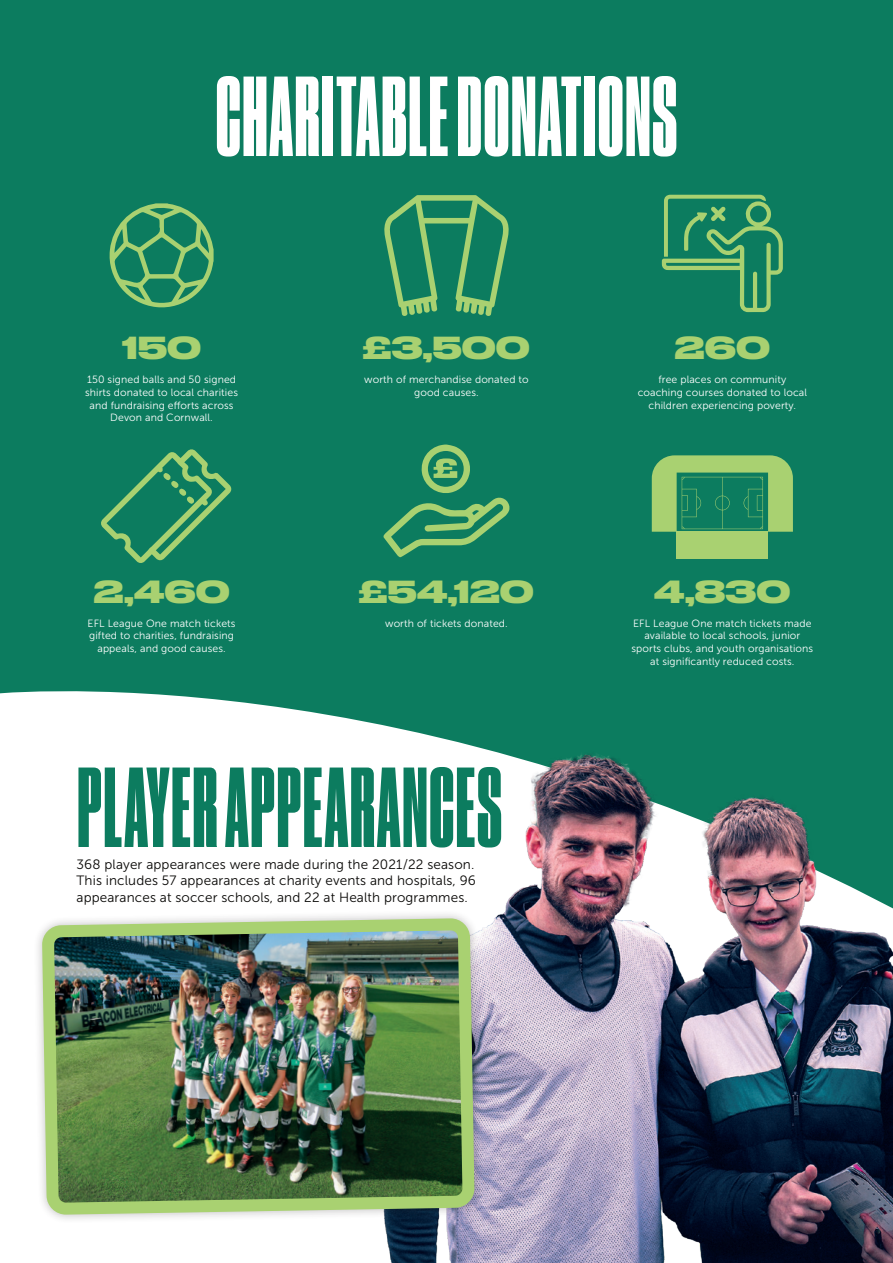
<style>
.page{position:relative;width:893px;height:1263px;background:#0c7c5f}
.page>*{position:absolute;margin:0;border:0;box-sizing:border-box;transform-origin:0 0}
.t1{font:106.8px "Druk X Condensed Super";letter-spacing:.02em;color:#fff}
.t2{font:106.8px "Druk X Condensed Super";letter-spacing:.02em;color:#0c7c5f}
.t3{font:700 30px "Druk Wide";color:#a9d171}
.t4{font:13.5px/16.2px "Museo Sans 300";letter-spacing:.01em;color:#080705;text-align:justify}
.t5{font:10.5px/12.6px "Museo Sans 300";letter-spacing:.01em;color:#fff;text-align:center}
</style>
<div class="page">
<div style="left:0;top:691px;width:366px;height:572px;background:#fff"></div>
<img style="left:366px;top:721px;width:527px;height:542px">
<div style="left:33px;top:909px;width:451px;height:315px;background:#231f20;opacity:.3"></div>
<img style="left:41px;top:919px;width:435px;height:294px">
<svg style="left:652px;top:455px;width:141px;height:77px"></svg>
<div style="left:677px;top:532px;width:91px;height:27px;background:#a9d171"></div>
<svg style="left:109px;top:203px;width:105px;height:105px"></svg>
<svg style="left:384px;top:195px;width:125px;height:121px"></svg>
<svg style="left:662px;top:195px;width:121px;height:117px"></svg>
<svg style="left:101px;top:449px;width:131px;height:114px"></svg>
<svg style="left:384px;top:445px;width:125px;height:112px"></svg>
<p class="t1" style="left:216px;top:55px;width:462px">CHARITABLE DONATIONS</p>
<p class="t3" style="left:122px;top:323px;width:81px">150</p>
<p class="t5" style="left:85px;top:374px;width:154px">150 signed balls and 50 signed shirts donated to local charities and fundraising efforts across<br>Devon and Cornwall.</p>
<p class="t3" style="left:93px;top:567px;width:138px">2,460</p>
<p class="t5" style="left:88px;top:617px;width:149px">EFL League One match tickets gifted to charities, fundraising appeals, and good causes.</p>
<p class="t3" style="left:363px;top:323px;width:169px">£3,500</p>
<p class="t5" style="left:364px;top:374px;width:166px">worth of merchandise donated to good causes.</p>
<p class="t3" style="left:359px;top:567px;width:177px">£54,120</p>
<p class="t5" style="left:385px;top:617px;width:124px">worth of tickets donated.</p>
<p class="t2" style="left:78px;top:746px;width:426px">PLAYER APPEARANCES</p>
<p class="t4" style="left:77px;top:856px;width:401px">368 player appearances were made during the 2021/22 season.<br>This includes 57 appearances at charity events and hospitals, 96 appearances at soccer schools, and 22 at Health programmes.</p>
<p class="t3" style="left:675px;top:323px;width:97px">260</p>
<p class="t5" style="left:638px;top:374px;width:171px">free places on community coaching courses donated to local children experiencing poverty.</p>
<p class="t3" style="left:654px;top:567px;width:138px">4,830</p>
<p class="t5" style="left:631px;top:617px;width:183px">EFL League One match tickets made available to local schools, junior sports clubs, and youth organisations at significantly reduced costs.</p>
</div>
